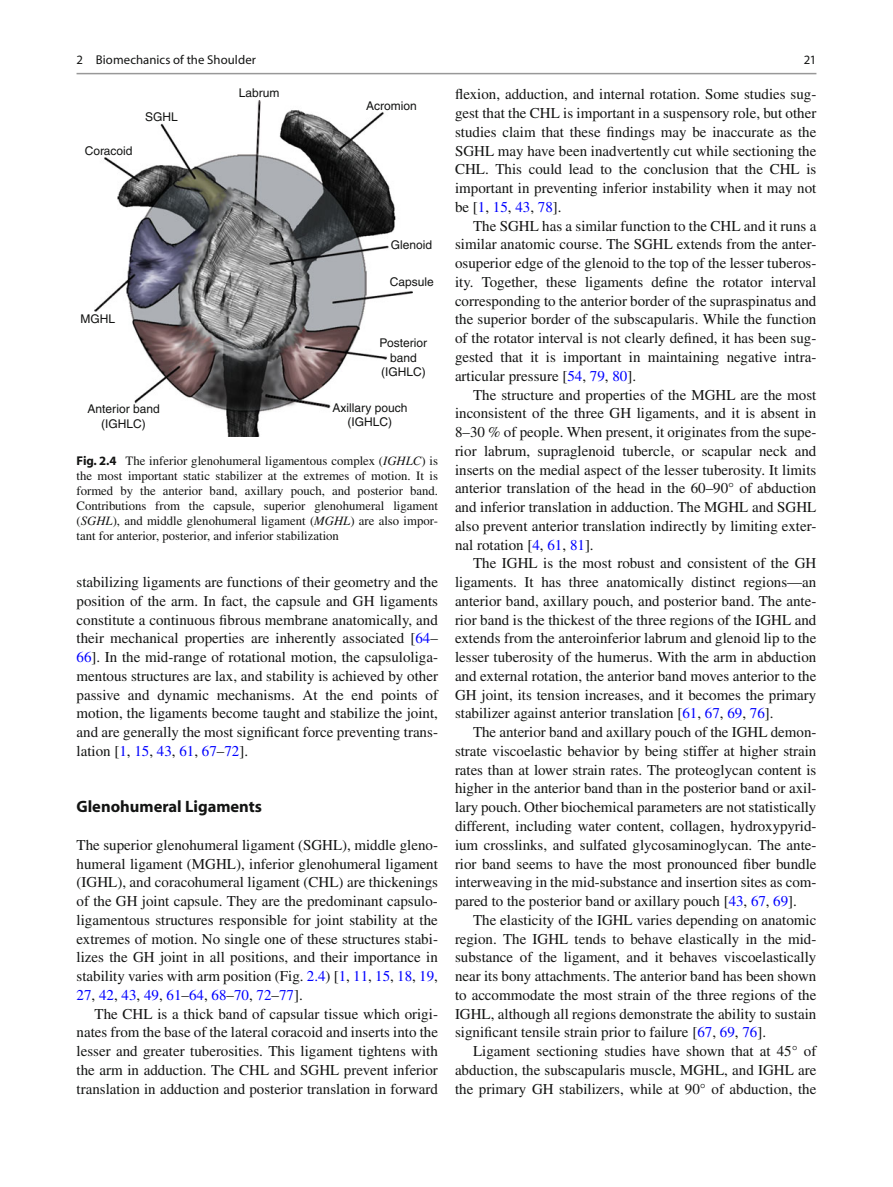
<style>
.page{position:relative;width:893px;height:1187px;background:#fff}
.page>*{position:absolute;margin:0;border:0;box-sizing:border-box;transform-origin:0 0}
.t1{font:700 16.5px "Myriad";color:#131413}
.t2{font:15px/18.8px "Times";color:#131413;text-align:justify}
.t3{font:12.75px/15px "Times";color:#131413;text-align:justify}
.t4{font:12.75px "Myriad";letter-spacing:.005em;color:#131413}
.t5{font:12px/14.4px "Helvetica";color:#131413;text-align:center}
.s1{font-family:"Myriad";font-weight:700}
.s2{font-style:italic}
.s3{color:#00f}
</style>
<div class="page">
<img style="left:95px;top:101px;width:317px;height:335px">
<hr style="left:77px;top:73px;width:739px;height:1px;background:#989898">
<p class="t4" style="left:77px;top:55px;width:181px">2 Biomechanics of the Shoulder</p>
<p class="t5" style="left:85px;top:145px;width:49px">Coracoid</p>
<p class="t5" style="left:145px;top:111px;width:34px">SGHL</p>
<p class="t5" style="left:81px;top:313px;width:36px">MGHL</p>
<p class="t5" style="left:88px;top:403px;width:74px">Anterior band (IGHLC)</p>
<p class="t5" style="left:239px;top:87px;width:42px">Labrum</p>
<p class="t5" style="left:366px;top:99px;width:52px">Acromion</p>
<p class="t5" style="left:391px;top:239px;width:43px">Glenoid</p>
<p class="t5" style="left:390px;top:275px;width:46px">Capsule</p>
<p class="t5" style="left:380px;top:337px;width:49px">Posterior band (IGHLC)</p>
<p class="t5" style="left:332px;top:401px;width:77px">Axillary pouch (IGHLC)</p>
<p class="t3" style="left:77px;top:454px;width:363px"><span class="s1">Fig. 2.4</span> The inferior glenohumeral ligamentous complex ( <span class="s2">IGHLC</span> ) is the most important static stabilizer at the extremes of motion. It is formed by the anterior band, axillary pouch, and posterior band.<br>Contributions from the capsule, superior glenohumeral ligament ( <span class="s2">SGHL</span> ), and middle glenohumeral ligament ( <span class="s2">MGHL</span> ) are also impor&shy;tant for anterior, posterior, and inferior stabilization</p>
<p class="t2" style="left:77px;top:574px;width:363px">stabilizing ligaments are functions of their geometry and the position of the arm. In fact, the capsule and GH ligaments constitute a continuous fibrous membrane anatomically, and their mechanical properties are inherently associated [ <span class="s3">64</span> – <span class="s3">66</span> ]. In the mid-range of rotational motion, the capsuloliga&shy;mentous structures are lax, and stability is achieved by other passive and dynamic mechanisms. At the end points of motion, the ligaments become taught and stabilize the joint, and are generally the most significant force preventing trans&shy;lation [ <span class="s3">1</span> , <span class="s3">15</span> , <span class="s3">43</span> , <span class="s3">61</span> , <span class="s3">67</span> – <span class="s3">72</span> ].</p>
<p class="t1" style="left:77px;top:800px;width:187px">Glenohumeral Ligaments</p>
<p class="t2" style="left:77px;top:836px;width:363px">The superior glenohumeral ligament (SGHL), middle gleno&shy;humeral ligament (MGHL), inferior glenohumeral ligament (IGHL), and coracohumeral ligament (CHL) are thickenings of the GH joint capsule. They are the predominant capsulo&shy;ligamentous structures responsible for joint stability at the extremes of motion. No single one of these structures stabi&shy;lizes the GH joint in all positions, and their importance in stability varies with arm position (Fig. <span class="s3">2.4</span> ) [ <span class="s3">1</span> , <span class="s3">11</span> , <span class="s3">15</span> , <span class="s3">18</span> , <span class="s3">19</span> , <span class="s3">27</span> , <span class="s3">42</span> , <span class="s3">43</span> , <span class="s3">49</span> , <span class="s3">61</span> – <span class="s3">64</span> , <span class="s3">68</span> – <span class="s3">70</span> , <span class="s3">72</span> – <span class="s3">77</span> ].</p>
<p class="t2" style="left:77px;top:1005px;width:363px;text-indent:18px">The CHL is a thick band of capsular tissue which origi&shy;nates from the base of the lateral coracoid and inserts into the lesser and greater tuberosities. This ligament tightens with the arm in adduction. The CHL and SGHL prevent inferior translation in adduction and posterior translation in forward</p>
<p class="t4" style="left:804px;top:55px;width:14px">21</p>
<p class="t2" style="left:455px;top:86px;width:363px">flexion, adduction, and internal rotation. Some studies sug&shy;gest that the CHL is important in a suspensory role, but other studies claim that these findings may be inaccurate as the SGHL may have been inadvertently cut while sectioning the CHL. This could lead to the conclusion that the CHL is important in preventing inferior instability when it may not be [ <span class="s3">1</span> , <span class="s3">15</span> , <span class="s3">43</span> , <span class="s3">78</span> ].</p>
<p class="t2" style="left:455px;top:218px;width:363px;text-indent:18px">The SGHL has a similar function to the CHL and it runs a similar anatomic course. The SGHL extends from the anter&shy;osuperior edge of the glenoid to the top of the lesser tuberos&shy;ity. Together, these ligaments define the rotator interval corresponding to the anterior border of the supraspinatus and the superior border of the subscapularis. While the function of the rotator interval is not clearly defined, it has been sug&shy;gested that it is important in maintaining negative intra&shy;articular pressure [ <span class="s3">54</span> , <span class="s3">79</span> , <span class="s3">80</span> ].</p>
<p class="t2" style="left:455px;top:386px;width:363px;text-indent:18px">The structure and properties of the MGHL are the most inconsistent of the three GH ligaments, and it is absent in 8–30 % of people. When present, it originates from the supe&shy;rior labrum, supraglenoid tubercle, or scapular neck and inserts on the medial aspect of the lesser tuberosity. It limits anterior translation of the head in the 60–90° of abduction and inferior translation in adduction. The MGHL and SGHL also prevent anterior translation indirectly by limiting exter&shy;nal rotation [ <span class="s3">4</span> , <span class="s3">61</span> , <span class="s3">81</span> ].</p>
<p class="t2" style="left:455px;top:555px;width:363px;text-indent:18px">The IGHL is the most robust and consistent of the GH ligaments. It has three anatomically distinct regions—an anterior band, axillary pouch, and posterior band. The ante&shy;rior band is the thickest of the three regions of the IGHL and extends from the anteroinferior labrum and glenoid lip to the lesser tuberosity of the humerus. With the arm in abduction and external rotation, the anterior band moves anterior to the GH joint, its tension increases, and it becomes the primary stabilizer against anterior translation [ <span class="s3">61</span> , <span class="s3">67</span> , <span class="s3">69</span> , <span class="s3">76</span> ].</p>
<p class="t2" style="left:455px;top:724px;width:363px;text-indent:18px">The anterior band and axillary pouch of the IGHL demon&shy;strate viscoelastic behavior by being stiffer at higher strain rates than at lower strain rates. The proteoglycan content is higher in the anterior band than in the posterior band or axil&shy;lary pouch. Other biochemical parameters are not statistically different, including water content, collagen, hydroxypyrid&shy;ium crosslinks, and sulfated glycosaminoglycan. The ante&shy;rior band seems to have the most pronounced fiber bundle interweaving in the mid-substance and insertion sites as com&shy;pared to the posterior band or axillary pouch [ <span class="s3">43</span> , <span class="s3">67</span> , <span class="s3">69</span> ].</p>
<p class="t2" style="left:455px;top:911px;width:363px;text-indent:18px">The elasticity of the IGHL varies depending on anatomic region. The IGHL tends to behave elastically in the mid&shy;substance of the ligament, and it behaves viscoelastically near its bony attachments. The anterior band has been shown to accommodate the most strain of the three regions of the IGHL, although all regions demonstrate the ability to sustain significant tensile strain prior to failure [ <span class="s3">67</span> , <span class="s3">69</span> , <span class="s3">76</span> ].</p>
<p class="t2" style="left:455px;top:1043px;width:363px;text-indent:18px">Ligament sectioning studies have shown that at 45° of abduction, the subscapularis muscle, MGHL, and IGHL are the primary GH stabilizers, while at 90° of abduction, the</p>
</div>
